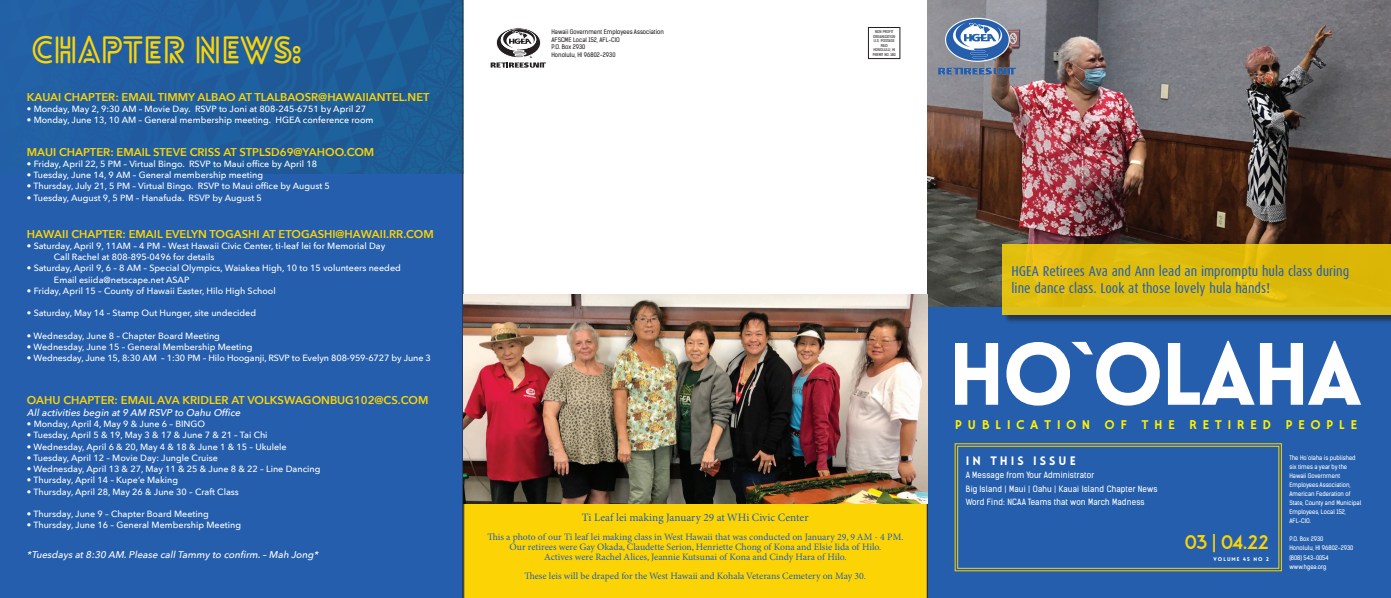
<style>
.page{position:relative;width:1391px;height:598px;background:#fff}
.page>*{position:absolute;margin:0;border:0;box-sizing:border-box;transform-origin:0 0}
.t1{font:900 86.25px "Lovelo";letter-spacing:-.04em;color:#fff}
.t2{font:700 36.75px "Lovelo Line";letter-spacing:-.01em;color:#fcd406}
.t3{font:18.75px "ADAM.CGPRO";color:#fcd406}
.t4{font:14.25px/17.1px "Dax Condensed";color:#245eac}
.t5{font:13.5px "Hammersmith One";letter-spacing:.4em;color:#fff101}
.t6{font:900 12px "Lovelo";letter-spacing:.25em;color:#fff}
.t7{font:600 11.25px "Avenir Next";color:#fcd406}
.t8{font:11.25px "Minion Pro";color:#245eac}
.t9{font:9.75px/9.8px "Minion Pro";color:#245eac;text-align:center}
.t10{font:italic 500 9.75px "Avenir Next";color:#fff}
.t11{font:500 9px/11.2px "Avenir Next";color:#fff}
.t12{font:8.25px/13.5px "Kelson Sans";letter-spacing:.02em;color:#fff}
.t13{font:6px/9px "Kelson Sans";color:#fff}
.t14{font:6px/7.5px "Kelson Sans";color:#231f20}
.t15{font:900 5.25px "Lovelo";letter-spacing:.2em;color:#fff}
.t16{font:3.75px/4.5px "Kelson Sans";color:#231f20;text-align:center}
.s1{font-family:"Arial"}
</style>
<div class="page">
<div style="left:927px;top:0;width:463px;height:597px;background:#245eac"></div>
<svg style="left:490px;top:27px;width:56px;height:41px"></svg>
<svg style="left:954px;top:443px;width:327px;height:128px"></svg>
<div style="left:957px;top:446px;width:322px;height:122px;border:1px solid #fcd406"></div>
<div style="left:868px;top:27px;width:32px;height:32px;border:1px solid #231f20"></div>
<img style="left:927px;top:0;width:463px;height:306px">
<div style="left:1003px;top:245px;width:387px;height:79px;background:#231f20;opacity:.75"></div>
<div style="left:1002px;top:244px;width:388px;height:70px;background:linear-gradient(to bottom,#e0b808,#ddbe13)"></div>
<div style="left:0;top:173px;width:463px;height:424px;background:#245eac"></div>
<img style="left:0;top:0;width:463px;height:173px">
<img style="left:932px;top:0;width:90px;height:104px">
<div style="left:463px;top:503px;width:464px;height:94px;background:#fcd406"></div>
<img style="left:463px;top:294px;width:464px;height:209px">
<h2 class="t2" style="left:31px;top:27px;width:271px">CHAPTER NEWS:</h2>
<p class="t7" style="left:27px;top:90px;width:404px">KAUAI CHAPTER: EMAIL TIMMY ALBAO AT TLALBAOSR@HAWAIIANTEL.NET</p>
<p class="t11" style="left:27px;top:103px;width:341px">• Monday, May 2, 9:30 AM – Movie Day. RSVP to Joni at 808-245-6751 by April 27</p>
<p class="t11" style="left:27px;top:114px;width:348px">• Monday, June 13, 10 AM – General membership meeting. HGEA conference room</p>
<p class="t7" style="left:27px;top:145px;width:349px">MAUI CHAPTER: EMAIL STEVE CRISS AT STPLSD69@YAHOO.COM</p>
<p class="t11" style="left:27px;top:158px;width:292px">• Friday, April 22, 5 PM – Virtual Bingo. RSVP to Maui office by April 18</p>
<p class="t11" style="left:27px;top:169px;width:238px">• Tuesday, June 14, 9 AM – General membership meeting</p>
<p class="t11" style="left:27px;top:180px;width:304px">• Thursday, July 21, 5 PM – Virtual Bingo. RSVP to Maui office by August 5</p>
<p class="t11" style="left:27px;top:192px;width:236px">• Tuesday, August 9, 5 PM – Hanafuda. RSVP by August 5</p>
<p class="t7" style="left:27px;top:227px;width:408px">HAWAII CHAPTER: EMAIL EVELYN TOGASHI AT ETOGASHI@HAWAII.RR.COM</p>
<p class="t11" style="left:54px;top:240px;width:333px;text-indent:-27px">• Saturday, April 9, 11AM – 4 PM – West Hawaii Civic Center, ti-leaf lei for Memorial Day<br>Call Rachel at 808-895-0496 for details</p>
<p class="t11" style="left:54px;top:262px;width:348px;text-indent:-27px">• Saturday, April 9, 6 – 8 AM – Special Olympics, Waiakea High, 10 to 15 volunteers needed<br>Email esiida@netscape.net ASAP</p>
<p class="t11" style="left:27px;top:285px;width:250px">• Friday, April 15 – County of Hawaii Easter, Hilo High School</p>
<p class="t11" style="left:27px;top:307px;width:231px">• Saturday, May 14 – Stamp Out Hunger, site undecided</p>
<p class="t11" style="left:27px;top:330px;width:194px">• Wednesday, June 8 – Chapter Board Meeting</p>
<p class="t11" style="left:27px;top:341px;width:227px">• Wednesday, June 15 – General Membership Meeting</p>
<p class="t11" style="left:27px;top:352px;width:405px">• Wednesday, June 15, 8:30 AM – 1:30 PM – Hilo Hooganji, RSVP to Evelyn 808-959-6727 by June 3</p>
<p class="t7" style="left:27px;top:393px;width:403px">OAHU CHAPTER: EMAIL AVA KRIDLER AT VOLKSWAGONBUG102@CS.COM</p>
<p class="t10" style="left:27px;top:406px;width:217px">Allactivities begin at9 AM RSVP to Oahu Office</p>
<p class="t11" style="left:27px;top:418px;width:180px">• Monday, April 4, May 9 &amp; June 6 – BINGO</p>
<p class="t11" style="left:27px;top:429px;width:242px">• Tuesday, April 5 &amp; 19, May 3 &amp; 17 &amp; June 7 &amp; 21 – Tai Chi</p>
<p class="t11" style="left:27px;top:440px;width:261px">• Wednesday, April 6 &amp; 20, May 4 &amp; 18 &amp; June 1 &amp; 15 – Ukulele</p>
<p class="t11" style="left:27px;top:452px;width:193px">• Tuesday, April 12 – Movie Day: Jungle Cruise</p>
<p class="t11" style="left:27px;top:463px;width:295px">• Wednesday, April 13 &amp; 27, May 11 &amp; 25 &amp; June 8 &amp; 22 – Line Dancing</p>
<p class="t11" style="left:27px;top:474px;width:153px">• Thursday, April 14 – Kupe’e Making</p>
<p class="t11" style="left:27px;top:485px;width:213px">• Thursday, April 28, May 26 &amp; June 30 – Craft Class</p>
<p class="t11" style="left:27px;top:508px;width:183px">• Thursday, June 9 – Chapter Board Meeting</p>
<p class="t11" style="left:27px;top:519px;width:216px">• Thursday, June 16 – General Membership Meeting</p>
<p class="t10" style="left:27px;top:549px;width:295px">*Tuesdays at8:30 AM.Please callTammy to confirm.– Mah Jong*</p>
<p class="t14" style="left:551px;top:28px;width:114px">Hawaii Government Employees Association<br>AFSCME Local 152, AFL-CIO<br>P.O. Box 2930<br>Honolulu, HI 96802-2930</p>
<p class="t16" style="left:872px;top:30px;width:25px">NON PROFIT<br>ORGANIZATION<br>U.S. POSTAGE<br>PAID<br>HONOLULU, HI<br>PERMIT NO. 180</p>
<p class="t8" style="left:582px;top:510px;width:228px">Ti Leaf lei making January 29 at WHi Civic Center</p>
<p class="t9" style="left:487px;top:532px;width:418px">This a photo of our Ti leaf lei making class in West Hawaii that was conducted on January 29, 9 AM - 4 PM.<br>Our retirees were Gay Okada, Claudette Serion, Henriette Chong of Kona and Elsie Iida of Hilo.<br>Actives were Rachel Alices, Jeannie Kutsunai of Kona and Cindy Hara of Hilo.</p>
<p class="t9" style="left:524px;top:571px;width:343px">These leis will be draped for the West Hawaii and Kohala Veterans Cemetery on May 30.</p>
<h3 class="t4" style="left:1011px;top:262px;width:339px">HGEA Retirees Ava and Ann lead an impromptu hula class during line dance class. Look at those lovely hula hands!</h3>
<h1 class="t1" style="left:948px;top:320px;width:416px">HO<span class="s1">`</span>OLAHA</h1>
<h3 class="t5" style="left:955px;top:417px;width:404px">PUBLICATION OF THE RETIRED PEOPLE</h3>
<p class="t13" style="left:1289px;top:453px;width:73px">The Ho`olaha is published six times a year by the<br>Hawaii Government<br>Employees Association,<br>American Federation of<br>State, County and Municipal<br>Employees, Local 152,<br>AFL-CIO.</p>
<p class="t13" style="left:1289px;top:534px;width:65px">P.O. Box 2930<br>Honolulu, HI 96802-2930 (808) 543-0054 www.hgea.org</p>
<h3 class="t6" style="left:965px;top:453px;width:111px">IN THIS ISSUE</h3>
<p class="t12" style="left:965px;top:468px;width:193px">A Message from Your Administrator<br>Big Island | Maui | Oahu | Kauai Island Chapter News<br>Word Find: NCAA Teams that won March Madness</p>
<h3 class="t3" style="left:1184px;top:530px;width:86px">03 | 04.22</h3>
<p class="t15" style="left:1213px;top:555px;width:57px">VOLUME 45 NO 2</p>
</div>
